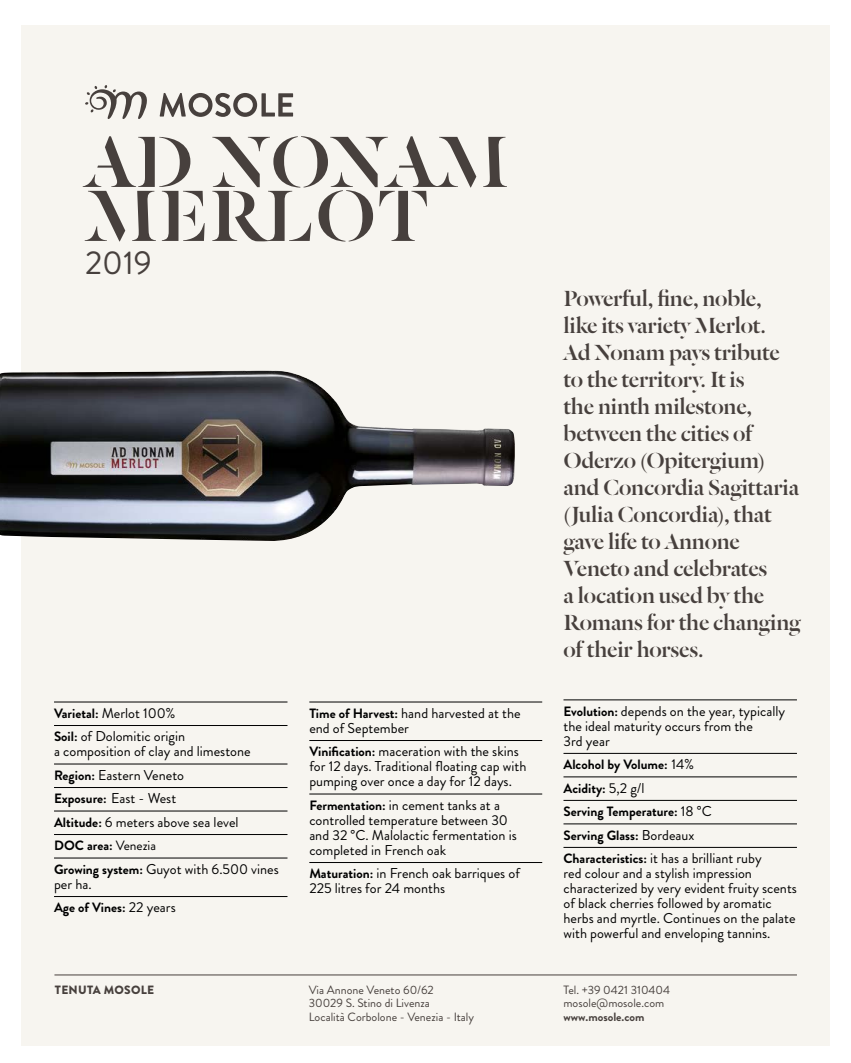
<style>
.page{position:relative;width:851px;height:1063px;background:#fff}
.page>*{position:absolute;margin:0;border:0;box-sizing:border-box;transform-origin:0 0}
.t1{font:79.5px "Dala Floda Roman No.2";letter-spacing:.015em;color:#47403d}
.t2{font:33px "Brandon Grotesque";color:#47403d}
.t3{font:24px/27px "Dala Floda Roman No.2";letter-spacing:-.01em;color:#47403d}
.t4{font:14.25px/15px "Brandon Grotesque";color:#000}
.t5{font:700 13.5px/23.5px "Brandon Grotesque";color:#000}
.t6{font:12px/13.5px "Brandon Grotesque";color:#47403d}
.t7{font:700 12px "Brandon Grotesque";color:#47403d}
.t8{font:900 12px "Brandon Grotesque";letter-spacing:.02em;color:#47403d}
.s1{font-weight:700;font-size:13.5px}
.s2{font-weight:400;font-size:14.25px}
.s3{font-weight:400}
</style>
<div class="page">
<div style="left:21px;top:26px;width:808px;height:1020px;background:#f7f5f0"></div>
<hr style="left:54px;top:975px;width:742px;height:1px;background:#47403d">
<svg style="left:160px;top:93px;width:133px;height:24px"></svg>
<svg style="left:85px;top:85px;width:62px;height:34px"></svg>
<hr style="left:54px;top:702px;width:233px;height:1px;background:#000">
<hr style="left:54px;top:725px;width:233px;height:1px;background:#000">
<hr style="left:54px;top:764px;width:233px;height:1px;background:#000">
<hr style="left:54px;top:787px;width:233px;height:1px;background:#000">
<hr style="left:54px;top:811px;width:233px;height:1px;background:#000">
<hr style="left:54px;top:834px;width:233px;height:1px;background:#000">
<hr style="left:54px;top:858px;width:233px;height:1px;background:#000">
<hr style="left:54px;top:896px;width:233px;height:1px;background:#000">
<hr style="left:309px;top:702px;width:233px;height:1px;background:#000">
<hr style="left:309px;top:740px;width:233px;height:1px;background:#000">
<hr style="left:309px;top:794px;width:233px;height:1px;background:#000">
<hr style="left:309px;top:862px;width:233px;height:1px;background:#000">
<hr style="left:563px;top:700px;width:233px;height:1px;background:#000">
<hr style="left:563px;top:753px;width:233px;height:1px;background:#000">
<hr style="left:563px;top:777px;width:233px;height:1px;background:#000">
<hr style="left:563px;top:800px;width:233px;height:1px;background:#000">
<hr style="left:563px;top:824px;width:233px;height:1px;background:#000">
<hr style="left:563px;top:847px;width:233px;height:1px;background:#000">
<img style="left:0;top:371px;width:514px;height:170px">
<h1 class="t1" style="left:86px;top:109px;width:424px">AD NONAM</h1>
<h1 class="t1" style="left:86px;top:163px;width:345px">MERLOT</h1>
<h2 class="t2" style="left:85px;top:240px;width:68px">2019</h2>
<p class="t4" style="left:54px;top:701px;width:132px;line-height:23.5px"><span class="s1">Varietal:</span> Merlot 100%<br><span class="s1">Soil:</span> of Dolomitic origin</p>
<p class="t4" style="left:54px;top:740px;width:198px;line-height:23.5px">a composition of clay and limestone<br><span class="s1">Region:</span> Eastern Veneto</p>
<p class="t5" style="left:54px;top:787px;width:124px">Exposure: <span class="s2">East - West</span></p>
<p class="t4" style="left:54px;top:815px;width:186px"><span class="s1">Altitude:</span> 6 meters above sea level</p>
<p class="t5" style="left:54px;top:834px;width:104px">DOC area: <span class="s3">Venezia</span></p>
<p class="t4" style="left:54px;top:862px;width:226px"><span class="s1">Growing system:</span> Guyot with 6.500 vines per ha.</p>
<p class="t5" style="left:54px;top:896px;width:123px">Age of Vines: <span class="s2">22 years</span></p>
<p class="t4" style="left:309px;top:706px;width:213px"><span class="s1">Time of Harvest:</span> hand harvested at the end of September</p>
<p class="t4" style="left:309px;top:744px;width:218px"><span class="s1">Vinification:</span> maceration with the skins for 12 days. Traditional floating cap with pumping over once a day for 12 days.</p>
<p class="t4" style="left:309px;top:798px;width:209px"><span class="s1">Fermentation:</span> in cement tanks at a controlled temperature between 30 and 32 °C. Malolactic fermentation is completed in French oak</p>
<p class="t4" style="left:309px;top:866px;width:212px"><span class="s1">Maturation:</span> in French oak barriques of<br>225 litres for 24 months</p>
<p class="t3" style="left:563px;top:284px;width:239px">Powerful, fine, noble, like its variety Merlot.<br>Ad Nonam pays tribute to the territory. It is<br>the ninth milestone, between the cities of<br>Oderzo (Opitergium) and Concordia Sagittaria (Julia Concordia), that gave life to Annone<br>Veneto and celebrates<br>a location used by the<br>Romans for the changing of their horses.</p>
<p class="t4" style="left:563px;top:704px;width:223px"><span class="s1">Evolution:</span> depends on the year, typically the ideal maturity occurs from the<br>3rd year</p>
<p class="t5" style="left:563px;top:753px;width:150px">Alcohol by Volume: <span class="s2">14%<br></span>Acidity: <span class="s2">5,2 g/l<br></span>Serving Temperature: <span class="s2">18 °C<br></span>Serving Glass: <span class="s2">Bordeaux</span></p>
<p class="t4" style="left:563px;top:851px;width:235px"><span class="s1">Characteristics:</span> it has a brilliant ruby<br>red colour and a stylish impression characterized by very evident fruity scents of black cherries followed by aromatic herbs and myrtle. Continues on the palate with powerful and enveloping tannins.</p>
<p class="t8" style="left:55px;top:981px;width:101px">TENUTA MOSOLE</p>
<p class="t6" style="left:309px;top:983px;width:167px">Via Annone Veneto 60/62<br>30029 S. Stino di Livenza<br>Località Corbolone - Venezia - Italy</p>
<p class="t6" style="left:563px;top:983px;width:108px">Tel. +39 0421 310404 mosole@mosole.com</p>
<p class="t7" style="left:563px;top:1008px;width:82px">www.mosole.com</p>
</div>
